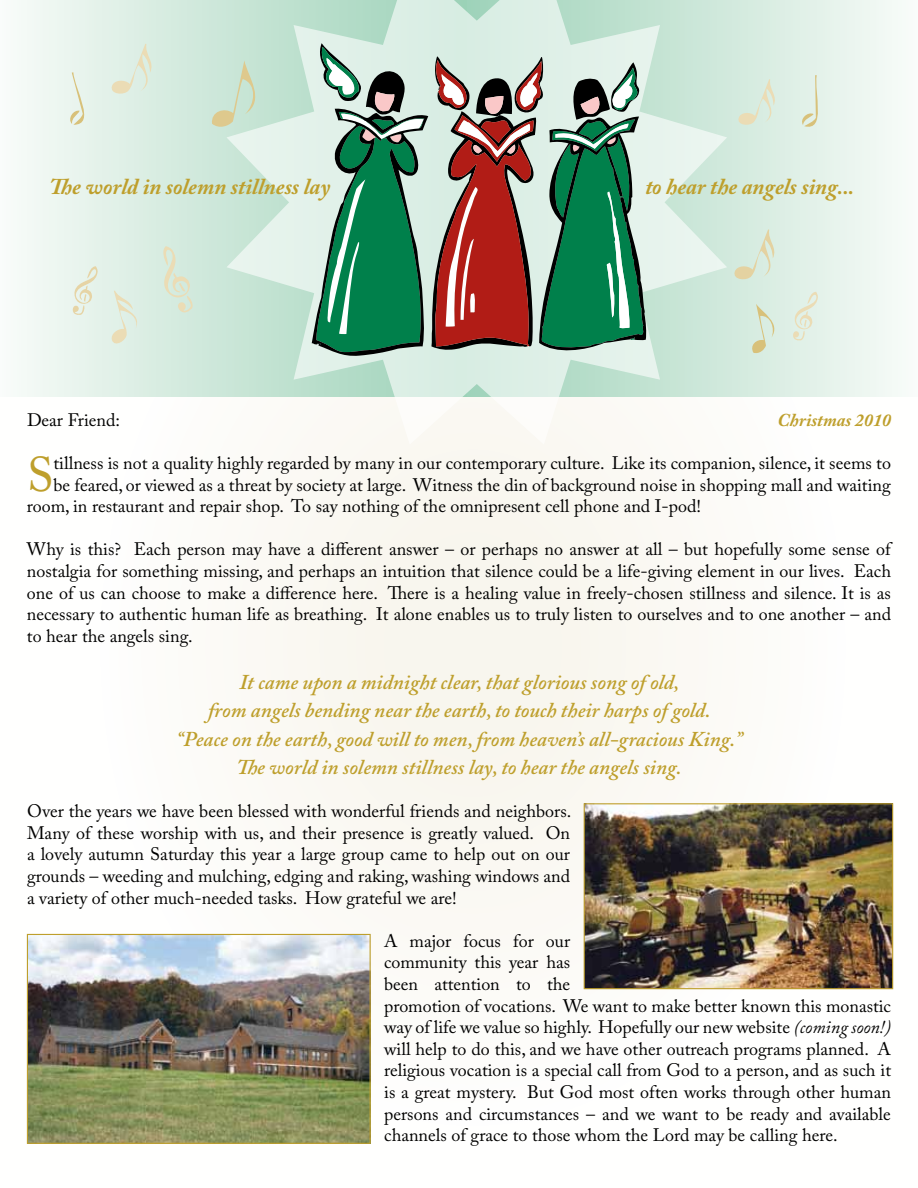
<style>
.page{position:relative;width:918px;height:1188px;background:#fcfbf9}
.page>*{position:absolute;margin:0;border:0;box-sizing:border-box;transform-origin:0 0}
.t1{font:48.45px "Adobe Caslon Pro";color:#be9f2c}
.t2{font:italic 700 22.5px "Adobe Caslon Pro";color:#be9f2c}
.t3{font:italic 600 21px/28.5px "Adobe Caslon Pro";color:#be9f2c;text-align:center}
.t4{font:18px/21.6px "Adobe Caslon Pro";color:#000;text-align:justify}
.t5{font:italic 700 18px "Adobe Caslon Pro";color:#be9f2c}
.s1{font-style:italic}
</style>
<div class="page">
<svg style="left:727px;top:0;width:160px;height:397px"></svg>
<svg style="left:32px;top:0;width:194px;height:397px"></svg>
<svg style="left:226px;top:0;width:501px;height:397px;background:#cfe8db"></svg>
<img style="left:29px;top:936px;width:340px;height:206px">
<div style="left:27px;top:934px;width:344px;height:210px;border:1px solid #be9f2c"></div>
<img style="left:586px;top:805px;width:305px;height:182px">
<div style="left:584px;top:803px;width:309px;height:186px;border:1px solid #be9f2c"></div>
<svg style="left:312px;top:43px;width:334px;height:313px;background:#7f9682"></svg>
<svg style="left:791px;top:292px;width:27px;height:49px"></svg>
<svg style="left:159px;top:246px;width:35px;height:68px;background:#d8e7d6"></svg>
<svg style="left:71px;top:266px;width:27px;height:49px"></svg>
<svg style="left:110px;top:291px;width:32px;height:57px;background:#e0ebdd"></svg>
<svg style="left:736px;top:79px;width:44px;height:48px;background:#dae9da"></svg>
<svg style="left:732px;top:229px;width:48px;height:52px;background:#d9e7d6"></svg>
<svg style="left:109px;top:44px;width:48px;height:52px;background:#dfebdd"></svg>
<svg style="left:749px;top:304px;width:32px;height:50px;background:#d8e6d1"></svg>
<svg style="left:211px;top:60px;width:56px;height:69px;background:#cbe1cc"></svg>
<svg style="left:67px;top:72px;width:30px;height:53px;background:#e6eee1"></svg>
<svg style="left:799px;top:75px;width:28px;height:57px;background:#e1ecde"></svg>
<p class="t2" style="left:49px;top:173px;width:282px">The world in solemn stillness lay</p>
<p class="t2" style="left:645px;top:173px;width:210px">to hear the angels sing...</p>
<p class="t4" style="left:27px;top:409px;width:95px">Dear Friend:</p>
<p class="t5" style="left:778px;top:409px;width:115px">Christmas 2010</p>
<h1 class="t1" style="left:27px;top:445px;width:28px">S</h1>
<p class="t4" style="left:54px;top:452px;width:839px">tillness is not a quality highly regarded by many in our contemporary culture. Like its companion, silence, it seems to</p>
<p class="t4" style="left:54px;top:474px;width:839px">be feared, or viewed as a threat by society at large. Witness the din of background noise in shopping mall and waiting</p>
<p class="t4" style="left:27px;top:495px;width:676px">room, in restaurant and repair shop. To say nothing of the omnipresent cell phone and I-pod!</p>
<p class="t4" style="left:27px;top:538px;width:866px">Why is this? Each person may have a different answer – or perhaps no answer at all – but hopefully some sense of nostalgia for something missing, and perhaps an intuition that silence could be a life-giving element in our lives. Each one of us can choose to make a difference here. There is a healing value in freely-chosen stillness and silence. It is as necessary to authentic human life as breathing. It alone enables us to truly listen to ourselves and to one another – and to hear the angels sing.</p>
<p class="t3" style="left:176px;top:667px;width:568px">It came upon a midnight clear, that glorious song of old,<br>from angels bending near the earth, to touch their harps of gold.<br>“Peace on the earth, good will to men, from heaven’s all-gracious King.” The world in solemn stillness lay, to hear the angels sing.</p>
<p class="t4" style="left:27px;top:800px;width:546px">Over the years we have been blessed with wonderful friends and neighbors.<br>Many of these worship with us, and their presence is greatly valued. On a lovely autumn Saturday this year a large group came to help out on our grounds – weeding and mulching, edging and raking, washing windows and a variety of other much-needed tasks. How grateful we are!</p>
<p class="t4" style="left:384px;top:930px;width:508px;text-align:left">A major focus for our<br>community this year has<br>been attention to the<br>promotion of vocations. We want to make better known this monastic way of life we value so highly. Hopefully our new website <span class="s1">(coming soon!) </span>will help to do this, and we have other outreach programs planned. A religious vocation is a special call from God to a person, and as such it is a great mystery. But God most often works through other human persons and circumstances – and we want to be ready and available channels of grace to those whom the Lord may be calling here.</p>
</div>
